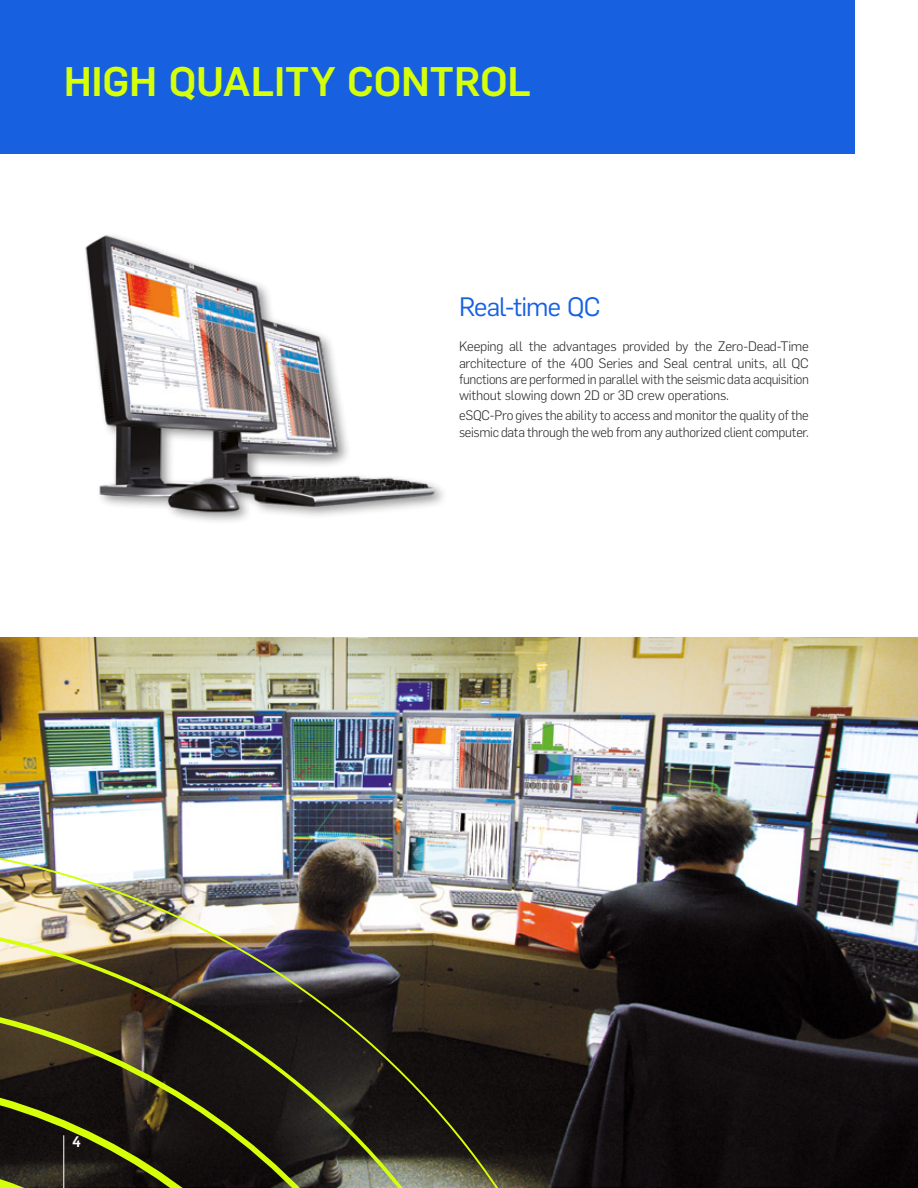
<style>
.page{position:relative;width:918px;height:1188px;background:#fff}
.page>*{position:absolute;margin:0;border:0;box-sizing:border-box;transform-origin:0 0}
.t1{font:500 40.5px "Flama";letter-spacing:-.005em;color:#d6ff0a}
.t2{font:26.1px "Flama";letter-spacing:-.03em;color:#1761e1}
.t3{font:500 15px "Flama";color:#fff}
.t4{font:300 13.5px/16.2px "Flama";letter-spacing:-.02em;color:#2b2b2b;text-align:justify}
</style>
<div class="page">
<img style="left:477px;top:638px;width:441px;height:550px">
<div style="left:0;top:0;width:855px;height:153px;background:#1761e1"></div>
<img style="left:85px;top:235px;width:203px;height:90px">
<img style="left:477px;top:834px;width:153px;height:354px">
<svg style="left:477px;top:911px;width:76px;height:277px"></svg>
<img style="left:400px;top:479px;width:77px;height:709px">
<img style="left:0;top:325px;width:400px;height:863px">
<svg style="left:0;top:1144px;width:324px;height:44px"></svg>
<h1 class="t1" style="left:64px;top:51px;width:469px">HIGH QUALITY CONTROL</h1>
<h2 class="t2" style="left:459px;top:287px;width:143px">Real-time QC</h2>
<p class="t3" style="left:72px;top:1131px;width:10px">4</p>
<p class="t4" style="left:459px;top:338px;width:351px">Keeping all the advantages provided by the Zero-Dead-Time architecture of the 400 Series and Seal central units, all QC functions are performed in parallel with the seismic data acquisition without slowing down 2D or 3D crew operations.</p>
<p class="t4" style="left:459px;top:407px;width:351px">eSQC-Pro gives the ability to access and monitor the quality of the seismic data through the web from any authorized client computer.</p>
</div>
